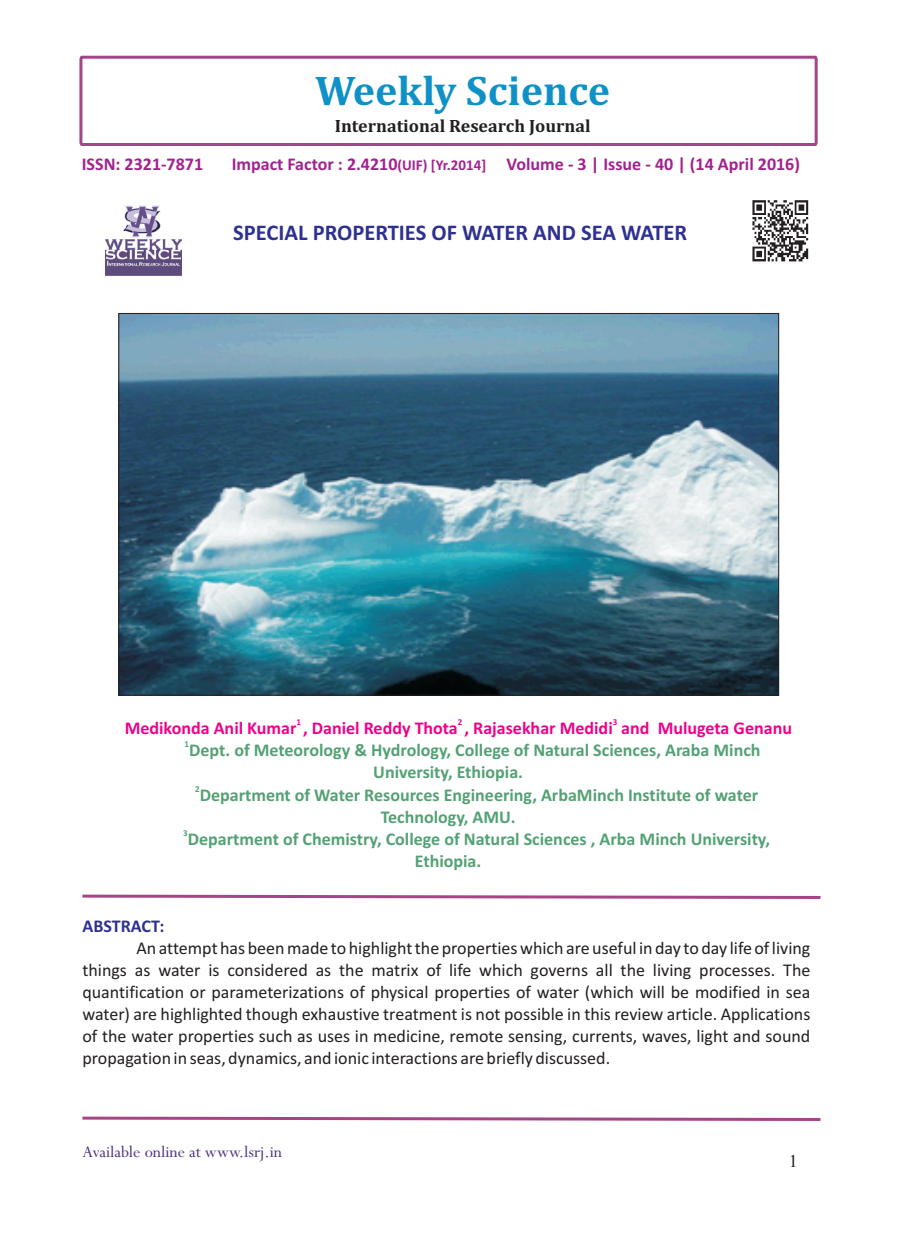
<style>
.page{position:relative;width:898px;height:1242px;background:#fff}
.page>*{position:absolute;margin:0;border:0;box-sizing:border-box;transform-origin:0 0}
.t1{font:700 42px "Cambria";color:#0f91c8}
.t2{font:700 22.5px "Calibri";color:#2e3092}
.t3{font:18px/21.9px "Calibri";color:#231f20;text-align:justify}
.t4{font:700 18px/21.9px "Calibri";color:#53a174}
.t5{font:700 18px "Calibri";color:#a2238e}
.t6{font:700 18px "Calibri";color:#ed028c}
.t7{font:700 18px "Cambria";color:#231f20}
.t8{font:18px "Perpetua";color:#49317d}
.t9{font:700 18px "Calibri";color:#2e3092}
.t10{font:18px "Times New Roman";color:#231f20}
.t11{font:700 9px "Calibri";color:#ed028c}
.t12{font:700 9px "Calibri";color:#53a174}
.s1{font-size:15px}
</style>
<div class="page">
<img style="left:752px;top:200px;width:57px;height:62px">
<svg style="left:82px;top:1116px;width:739px;height:5px"></svg>
<svg style="left:79px;top:55px;width:739px;height:91px"></svg>
<svg style="left:82px;top:894px;width:739px;height:5px"></svg>
<img style="left:121px;top:315px;width:655px;height:378px">
<img style="left:105px;top:205px;width:76px;height:70px">
<h1 class="t1" style="left:315px;top:72px;width:296px">Weekly Science</h1>
<p class="t7" style="left:334px;top:118px;width:257px">International Research Journal</p>
<p class="t5" style="left:82px;top:156px;width:123px">ISSN: 2321-7871</p>
<p class="t5" style="left:231px;top:156px;width:569px">Impact Factor : 2.4210<span class="s1">(UIF) [Yr.2014]</span> Volume - 3 | Issue - 40 | (14 April 2016)</p>
<p class="t2" style="left:233px;top:223px;width:455px">SPECIAL PROPERTIES OF WATER AND SEA WATER</p>
<p class="t11" style="left:296px;top:718px;width:6px">1</p>
<p class="t11" style="left:457px;top:718px;width:6px">2</p>
<p class="t11" style="left:612px;top:718px;width:6px">3</p>
<p class="t6" style="left:125px;top:720px;width:668px">Medikonda Anil Kumar , Daniel Reddy Thota , Rajasekhar Medidi and Mulugeta Genanu</p>
<p class="t12" style="left:184px;top:740px;width:6px">1</p>
<p class="t4" style="left:373px;top:741px;width:388px;text-indent:-184px">Dept. of Meteorology &amp; Hydrology, College of Natural Sciences, Araba Minch<br>University, Ethiopia.</p>
<p class="t12" style="left:195px;top:785px;width:6px">2</p>
<p class="t4" style="left:380px;top:785px;width:379px;text-indent:-181px">Department of Water Resources Engineering, ArbaMinch Institute of water<br>Technology, AMU.</p>
<p class="t12" style="left:183px;top:829px;width:6px">3</p>
<p class="t4" style="left:415px;top:829px;width:356px;text-indent:-227px">Department of Chemistry, College of Natural Sciences , Arba Minch University,<br>Ethiopia.</p>
<p class="t9" style="left:82px;top:919px;width:83px">ABSTRACT:</p>
<p class="t3" style="left:82px;top:939px;width:729px;text-indent:54px">An attempt has been made to highlight the properties which are useful in day to day life of living things as water is considered as the matrix of life which governs all the living processes. The quantification or parameterizations of physical properties of water (which will be modified in sea water) are highlighted though exhaustive treatment is not possible in this review article. Applications of the water properties such as uses in medicine, remote sensing, currents, waves, light and sound propagation in seas, dynamics, and ionic interactions are briefly discussed.</p>
<p class="t8" style="left:82px;top:1145px;width:201px">Available online at www.lsrj.in</p>
<p class="t10" style="left:788px;top:1154px;width:10px">1</p>
</div>
